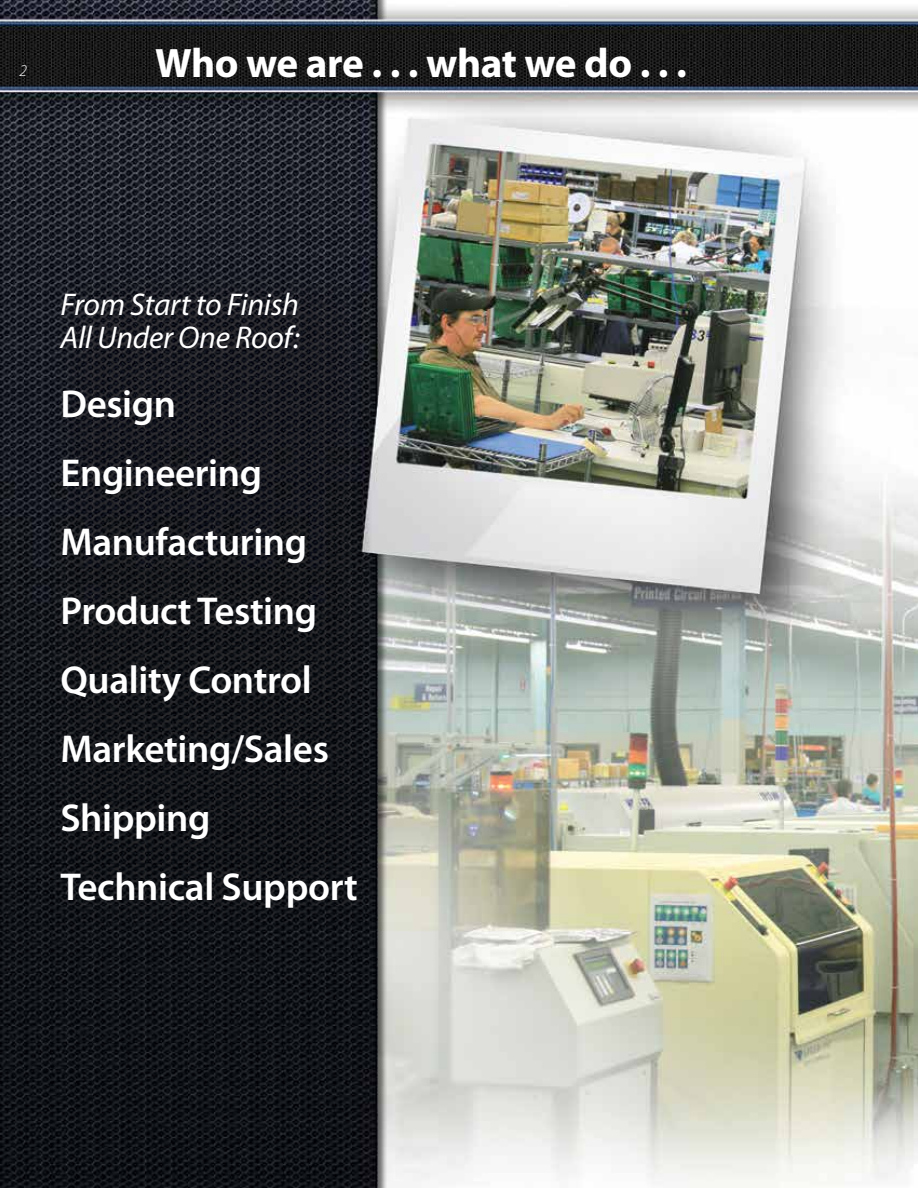
<style>
.page{position:relative;width:918px;height:1188px;background:#fff}
.page>*{position:absolute;margin:0;border:0;box-sizing:border-box;transform-origin:0 0}
.t1{font:700 41.25px "Myriad Pro";letter-spacing:-.015em;color:#fff}
.t2{font:600 39px/69px "Myriad Pro";letter-spacing:-.01em;color:#fff}
.t3{font:italic 31.5px/33px "Myriad Pro";letter-spacing:-.01em;color:#fff}
.t4{font:italic 300 16.5px "Myriad Pro";color:#fff}
</style>
<div class="page">
<img style="left:0;top:0;width:918px;height:1188px">
<svg style="left:52px;top:272px;width:320px;height:659px;background:#16181e"></svg>
<p class="t4" style="left:19px;top:62px;width:9px">2</p>
<p class="t1" style="left:155px;top:36px;width:533px">Who we are . . . what we do . . .</p>
<p class="t3" style="left:60px;top:287px;width:241px">From Start to Finish<br>All Under One Roof:</p>
<p class="t2" style="left:60px;top:368px;width:299px">Design<br>Engineering<br>Manufacturing<br>Product Testing<br>Quality Control<br>Marketing/Sales<br>Shipping<br>Technical Support</p>
</div>
